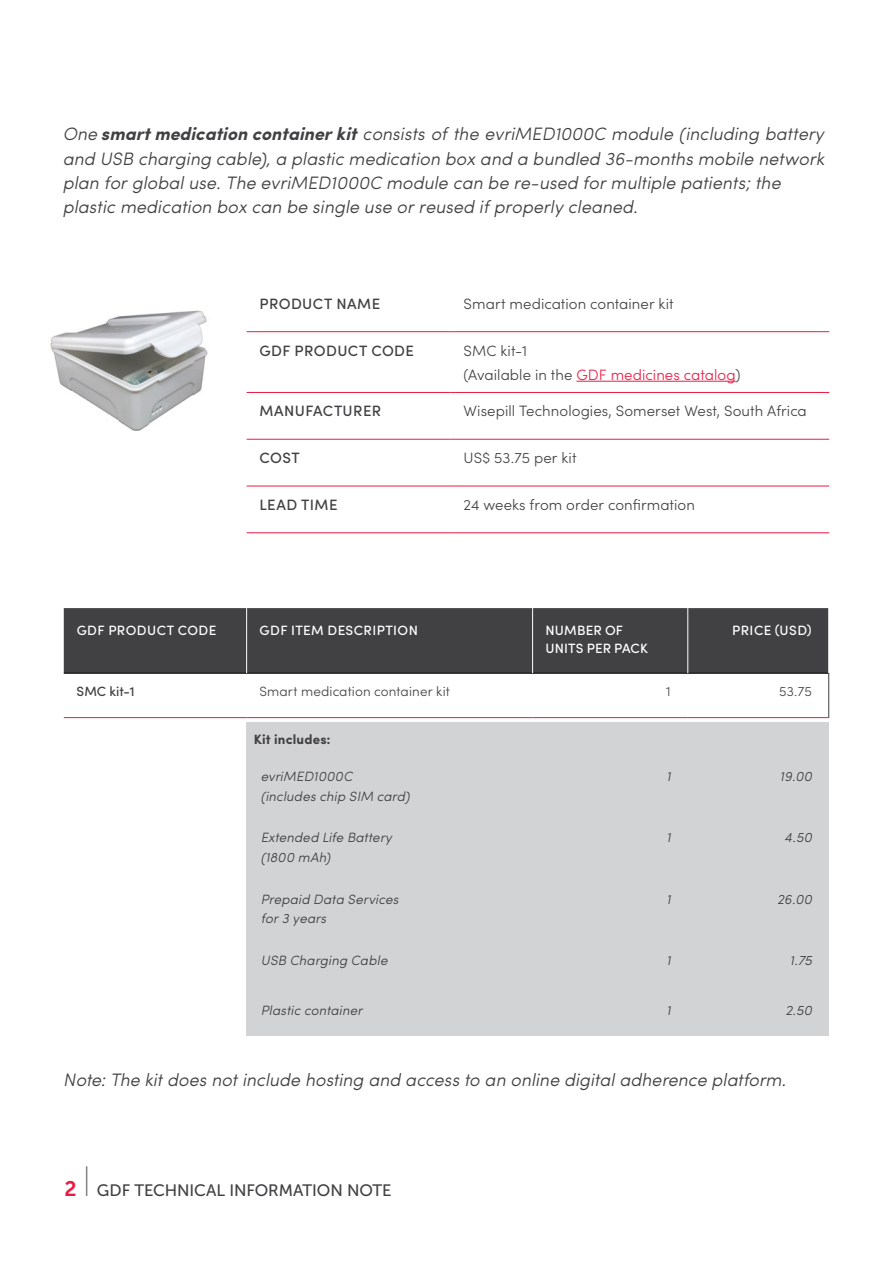
<style>
.page{position:relative;width:893px;height:1263px;background:#fff}
.page>*{position:absolute;margin:0;border:0;box-sizing:border-box;transform-origin:0 0}
.t1{font:italic 300 18px/24.3px "Sofia Pro";color:#414042}
.t2{font:16.5px "Museo Sans 500";letter-spacing:-.005em;color:#414042}
.t3{font:300 15px/24px "Sofia Pro";letter-spacing:.005em;color:#414042}
.t4{font:500 15px "Sofia Pro";letter-spacing:.03em;color:#414042}
.t5{font:italic 300 13.5px/19.5px "Sofia Pro";letter-spacing:.01em;color:#414042}
.t6{font:500 13.5px/18px "Sofia Pro";letter-spacing:.025em;color:#fff}
.t7{font:300 13.5px "Sofia Pro";letter-spacing:.01em;color:#414042}
.t8{font:700 13.5px "Sofia Pro";letter-spacing:.01em;color:#414042}
.t9{font:500 13.5px "Sofia Pro";letter-spacing:.005em;color:#414042}
.s1{font-weight:700}
.s2{color:#ed1944}
.s3{font-family:"Museo Sans 700";font-size:21px;color:#ed1944}
</style>
<div class="page">
<hr style="left:247px;top:331px;width:204px;height:1px;background:#ed1944">
<hr style="left:451px;top:331px;width:378px;height:1px;background:#ed1944">
<hr style="left:247px;top:392px;width:204px;height:1px;background:#ed1944">
<hr style="left:451px;top:392px;width:378px;height:1px;background:#ed1944">
<hr style="left:247px;top:439px;width:204px;height:1px;background:#ed1944">
<hr style="left:451px;top:439px;width:378px;height:1px;background:#ed1944">
<hr style="left:247px;top:486px;width:204px;height:1px;background:#ed1944">
<hr style="left:451px;top:486px;width:378px;height:1px;background:#ed1944">
<hr style="left:247px;top:532px;width:204px;height:1px;background:#ed1944">
<hr style="left:451px;top:532px;width:378px;height:1px;background:#ed1944">
<hr style="left:576px;top:381px;width:160px;height:1px;background:#ed1944">
<img style="left:50px;top:310px;width:158px;height:120px">
<div style="left:64px;top:608px;width:764px;height:65px;background:#414042"></div>
<hr style="left:64px;top:673px;width:183px;height:1px;background:#000">
<hr style="left:247px;top:673px;width:286px;height:1px;background:#000">
<hr style="left:533px;top:673px;width:155px;height:1px;background:#000">
<hr style="left:688px;top:673px;width:141px;height:1px;background:#000">
<hr style="left:64px;top:717px;width:183px;height:1px;background:#ed1944">
<hr style="left:247px;top:717px;width:286px;height:1px;background:#ed1944">
<hr style="left:533px;top:717px;width:155px;height:1px;background:#ed1944">
<hr style="left:688px;top:717px;width:141px;height:1px;background:#ed1944">
<hr style="left:246px;top:608px;width:1px;height:65px;background:#fff">
<hr style="left:532px;top:608px;width:1px;height:65px;background:#fff">
<hr style="left:828px;top:673px;width:1px;height:44px;background:#414042">
<hr style="left:687px;top:608px;width:1px;height:65px;background:#fff">
<div style="left:247px;top:722px;width:582px;height:314px;background:#d1d3d4"></div>
<hr style="left:86px;top:1166px;width:1px;height:30px;background:#808285">
<p class="t1" style="left:63px;top:120px;width:763px">One <span class="s1">smartmedication containerkit</span>consists of the evriMED1000C module (including battery and USB charging cable), a plastic medication box and a bundled 36-months mobile network plan for global use. The evriMED1000C module can be re-used for multiple patients; the plastic medication box can be single use or reused if properly cleaned.</p>
<p class="t4" style="left:260px;top:293px;width:122px">PRODUCT NAME</p>
<p class="t3" style="left:463px;top:291px;width:212px">Smart medication container kit</p>
<p class="t4" style="left:260px;top:339px;width:156px">GDF PRODUCT CODE</p>
<p class="t3" style="left:463px;top:338px;width:279px">SMC kit-1<br>(Available in the <span class="s2">GDF medicines catalog</span>)</p>
<p class="t4" style="left:260px;top:400px;width:123px">MANUFACTURER</p>
<p class="t3" style="left:463px;top:398px;width:345px">Wisepill Technologies, Somerset West, South Africa</p>
<p class="t4" style="left:260px;top:447px;width:42px">COST</p>
<p class="t3" style="left:463px;top:445px;width:115px">US$ 53.75 per kit</p>
<p class="t4" style="left:260px;top:494px;width:79px">LEAD TIME</p>
<p class="t3" style="left:463px;top:492px;width:233px">24 weeks from order confirmation</p>
<p class="t6" style="left:77px;top:621px;width:141px">GDF PRODUCT CODE</p>
<p class="t6" style="left:259px;top:621px;width:160px">GDF ITEM DESCRIPTION</p>
<p class="t6" style="left:545px;top:621px;width:104px">NUMBER OF<br>UNITS PER PACK</p>
<p class="t6" style="left:732px;top:621px;width:81px">PRICE (USD)</p>
<p class="t9" style="left:77px;top:681px;width:60px">SMC kit-1</p>
<p class="t7" style="left:259px;top:681px;width:192px">Smart medication container kit</p>
<p class="t7" style="left:666px;top:681px;width:6px">1</p>
<p class="t7" style="left:779px;top:681px;width:34px">53.75</p>
<p class="t8" style="left:254px;top:729px;width:79px">Kit includes:</p>
<p class="t5" style="left:261px;top:766px;width:150px">evriMED1000C (includes chip SIM card)</p>
<p class="t5" style="left:666px;top:766px;width:6px">1</p>
<p class="t5" style="left:780px;top:766px;width:34px">19.00</p>
<p class="t5" style="left:261px;top:827px;width:133px">Extended Life Battery (1800 mAh)</p>
<p class="t5" style="left:666px;top:827px;width:6px">1</p>
<p class="t5" style="left:784px;top:827px;width:29px">4.50</p>
<p class="t5" style="left:261px;top:888px;width:139px">Prepaid Data Services for 3 years</p>
<p class="t5" style="left:666px;top:888px;width:6px">1</p>
<p class="t5" style="left:777px;top:888px;width:37px">26.00</p>
<p class="t5" style="left:261px;top:949px;width:128px">USB Charging Cable</p>
<p class="t5" style="left:666px;top:949px;width:6px">1</p>
<p class="t5" style="left:790px;top:949px;width:24px">1.75</p>
<p class="t5" style="left:261px;top:1000px;width:103px">Plastic container</p>
<p class="t5" style="left:666px;top:1000px;width:6px">1</p>
<p class="t5" style="left:785px;top:1000px;width:28px">2.50</p>
<p class="t1" style="left:63px;top:1067px;width:724px">Note: The kit does not include hosting and access to an online digital adherence platform.</p>
<p class="t2" style="left:64px;top:1181px;width:329px"><span class="s3">2</span> GDF TECHNICAL INFORMATION NOTE</p>
</div>
